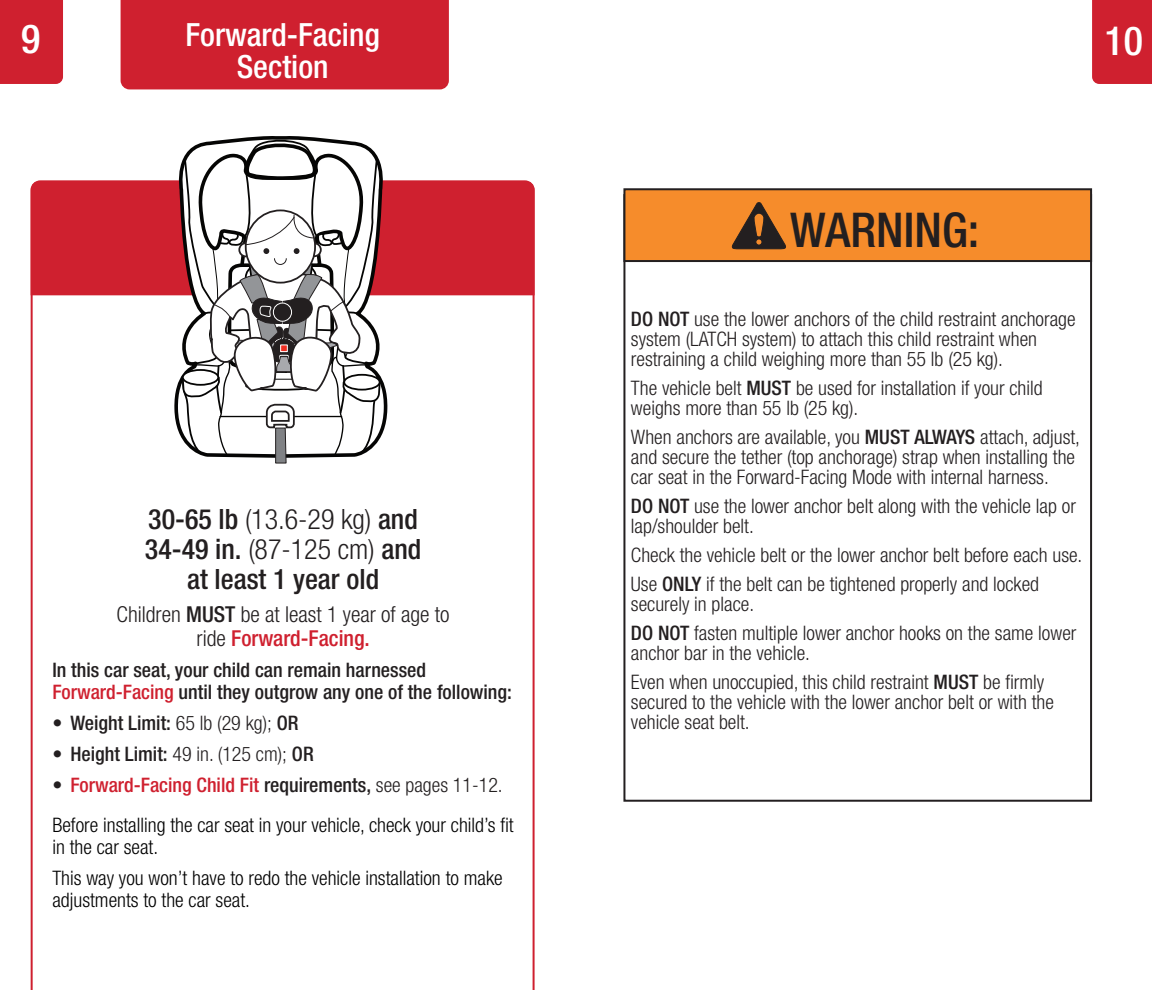
<style>
.page{position:relative;width:1152px;height:990px;background:#fff}
.page>*{position:absolute;margin:0;border:0;box-sizing:border-box;transform-origin:0 0}
.t1{font:500 condensed 48px "Helvetica Neue LT Std";color:#231f20}
.t2{font:500 condensed 40px "Helvetica Neue LT Std";color:#fff}
.t3{font:500 condensed 32px "Helvetica Neue LT Std";color:#fff}
.t4{font:500 condensed 28px/30px "Helvetica Neue LT Std";color:#231f20;text-align:center}
.t5{font:300 condensed 22px/24px "Helvetica Neue LT Std";color:#231f20;text-align:center}
.t6{font:300 condensed 20px/20px "Helvetica Neue LT Std";color:#231f20}
.t7{font:300 condensed 20px/40px "Helvetica Neue LT Std";color:#000}
.t8{font:500 condensed 20px/22px "Helvetica Neue LT Std";color:#231f20}
.s1{font-weight:300}
.s2{font-weight:500}
.s3{font-weight:500;color:#cf202f}
.s4{color:#cf202f}
.s5{font-weight:500;color:#231f20}
.s6{color:#231f20}
</style>
<div class="page">
<div style="left:0;top:0;width:63px;height:84px;background:#cf202f"></div>
<div style="left:1092px;top:0;width:60px;height:84px;background:#cf202f"></div>
<div style="left:121px;top:0;width:328px;height:89px;background:#cf202f"></div>
<svg style="left:31px;top:295px;width:504px;height:695px"></svg>
<div style="left:31px;top:181px;width:504px;height:114px;background:#cf202f"></div>
<svg style="left:173px;top:165px;width:215px;height:295px"></svg>
<svg style="left:181px;top:136px;width:201px;height:355px"></svg>
<div style="left:624px;top:189px;width:467px;height:72px;background:#f68c2b"></div>
<div style="left:623px;top:188px;width:469px;height:74px;border:2px solid #231f20"></div>
<svg style="left:732px;top:202px;width:54px;height:48px"></svg>
<h2 class="t2" style="left:21px;top:15px;width:21px">9</h2>
<h3 class="t3" style="left:185px;top:16px;width:196px">Forward-Facing</h3>
<h2 class="t2" style="left:1105px;top:17px;width:40px">10</h2>
<h3 class="t3" style="left:237px;top:48px;width:93px">Section</h3>
<h3 class="t4" style="left:145px;top:503px;width:278px">30-65 lb <span class="s1">(13.6-29 kg)</span> and<br>34-49 in. <span class="s1">(87-125 cm)</span> and at least 1 year old</h3>
<p class="t5" style="left:117px;top:602px;width:335px">Children <span class="s2">MUST</span> be at least 1 year of age to ride <span class="s3">Forward-Facing.</span></p>
<p class="t8" style="left:52px;top:659px;width:461px">In this car seat, your child can remain harnessed<br><span class="s4">Forward-Facing</span> until they outgrow any one of the following:</p>
<p class="t8" style="left:52px;top:712px;width:248px">• Weight Limit: <span class="s1">65 lb (29 kg);</span> OR</p>
<p class="t8" style="left:52px;top:743px;width:263px">• Height Limit: <span class="s1">49 in. (125 cm);</span> OR</p>
<p class="t7" style="left:52px;top:765px;width:463px"><span class="s5">•</span> <span class="s3">Forward-Facing Child Fit</span> <span class="s5">requirements,</span> <span class="s6">see pages 11-12.<br></span>Before installing the car seat in your vehicle, check your child’s fit</p>
<p class="t7" style="left:52px;top:831px;width:452px;line-height:31px">in the car seat.<br>This way you won’t have to redo the vehicle installation to make</p>
<p class="t7" style="left:52px;top:880px;width:199px">adjustments to the car seat.</p>
<h1 class="t1" style="left:790px;top:201px;width:191px">WARNING:</h1>
<p class="t6" style="left:631px;top:308px;width:446px"><span class="s2">DO NOT</span> use the lower anchors of the child restraint anchorage system (LATCH system) to attach this child restraint when restraining a child weighing more than 55 lb (25 kg).</p>
<p class="t6" style="left:631px;top:377px;width:413px">The vehicle belt <span class="s2">MUST</span> be used for installation if your child weighs more than 55 lb (25 kg).</p>
<p class="t6" style="left:631px;top:426px;width:451px">When anchors are available, you <span class="s2">MUST ALWAYS</span> attach, adjust, and secure the tether (top anchorage) strap when installing the car seat in the Forward-Facing Mode with internal harness.</p>
<p class="t6" style="left:631px;top:495px;width:446px"><span class="s2">DO NOT</span> use the lower anchor belt along with the vehicle lap or lap/shoulder belt.</p>
<p class="t6" style="left:631px;top:540px;width:453px;line-height:29px">Check the vehicle belt or the lower anchor belt before each use.<br>Use <span class="s2">ONLY</span> if the belt can be tightened properly and locked</p>
<p class="t6" style="left:631px;top:589px;width:447px;line-height:29px">securely in place.<br><span class="s2">DO NOT</span> fasten multiple lower anchor hooks on the same lower</p>
<p class="t6" style="left:631px;top:638px;width:415px;line-height:29px">anchor bar in the vehicle.<br>Even when unoccupied, this child restraint <span class="s2">MUST</span> be firmly</p>
<p class="t6" style="left:631px;top:691px;width:424px">secured to the vehicle with the lower anchor belt or with the vehicle seat belt.</p>
</div>
